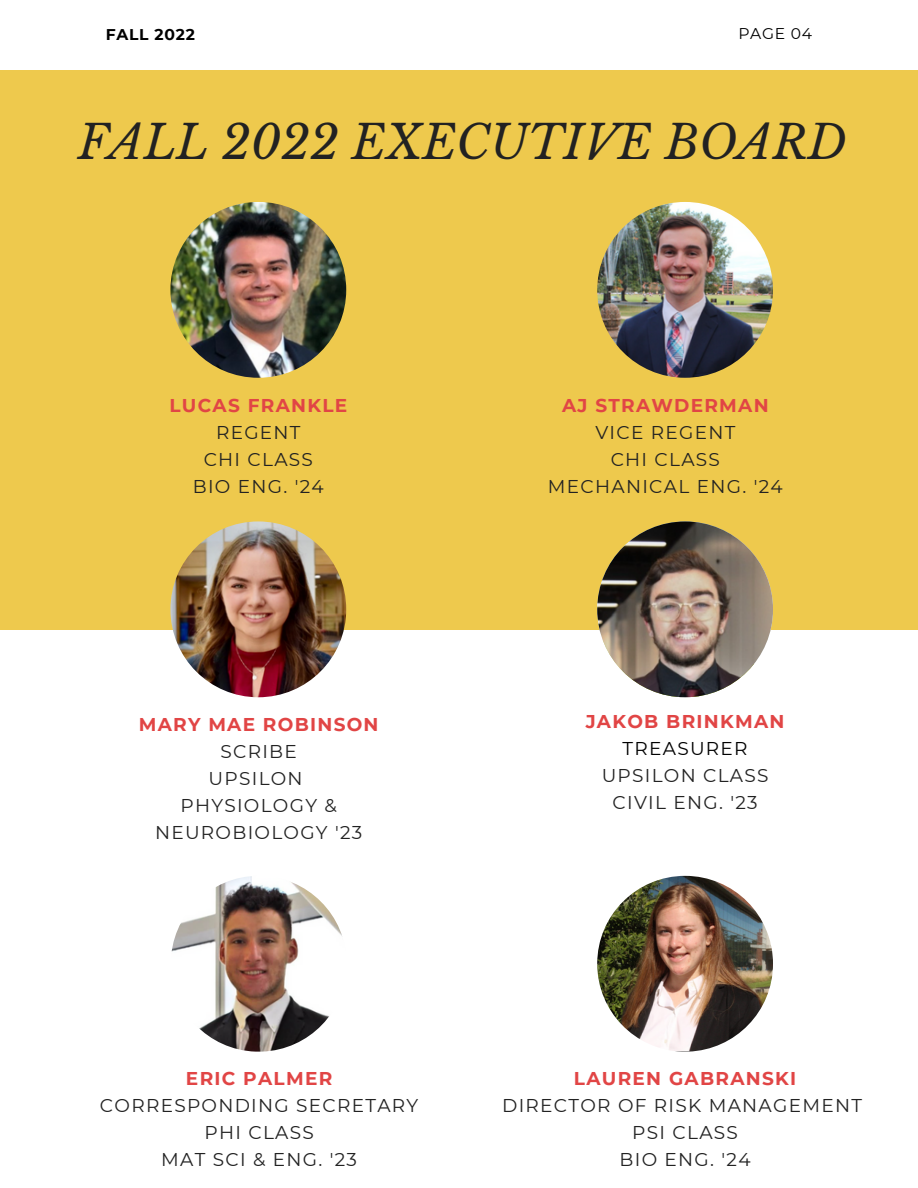
<style>
.page{position:relative;width:918px;height:1188px;background:#fff}
.page>*{position:absolute;margin:0;border:0;box-sizing:border-box;transform-origin:0 0}
.t1{font:italic 46.35px "Libre Baskerville";color:#222}
.t2{font:18.45px/27px "Montserrat";letter-spacing:.07em;color:#222;text-align:center}
.t3{font:700 18.45px "Montserrat";letter-spacing:.07em;color:#e14545}
.t4{font:18.45px "Montserrat";letter-spacing:.07em;color:#000}
.t5{font:700 15.6px "Montserrat";letter-spacing:.05em;color:#000}
.t6{font:15.6px "Montserrat";letter-spacing:.05em;color:#000}
</style>
<div class="page">
<div style="left:0;top:70px;width:918px;height:560px;background:#eec94d"></div>
<div style="left:0;top:0;width:918px;height:78px;background:#fff"></div>
<img style="left:597px;top:202px;width:176px;height:176px;border-radius:50%">
<img style="left:170px;top:202px;width:176px;height:176px;border-radius:50%">
<img style="left:170px;top:521px;width:176px;height:176px;border-radius:50%">
<img style="left:597px;top:876px;width:176px;height:175px;border-radius:50%">
<img style="left:597px;top:521px;width:176px;height:176px;border-radius:50%">
<img style="left:171px;top:876px;width:176px;height:176px;border-radius:50%">
<p class="t5" style="left:106px;top:25px;width:91px">FALL 2022</p>
<p class="t6" style="left:738px;top:24px;width:75px">PAGE 04</p>
<p class="t1" style="left:78px;top:114px;width:770px">FALL 2022 EXECUTIVE BOARD</p>
<p class="t3" style="left:169px;top:394px;width:179px">LUCAS FRANKLE</p>
<p class="t2" style="left:216px;top:419px;width:86px">REGENT</p>
<p class="t2" style="left:204px;top:446px;width:111px">CHI CLASS</p>
<p class="t2" style="left:193px;top:473px;width:133px">BIO ENG. '24</p>
<p class="t3" style="left:139px;top:713px;width:241px">MARY MAE ROBINSON</p>
<p class="t2" style="left:221px;top:738px;width:78px">SCRIBE</p>
<p class="t2" style="left:209px;top:765px;width:96px">UPSILON</p>
<p class="t2" style="left:155px;top:792px;width:209px">PHYSIOLOGY &amp;<br>NEUROBIOLOGY '23</p>
<p class="t3" style="left:562px;top:394px;width:208px">AJ STRAWDERMAN</p>
<p class="t2" style="left:595px;top:419px;width:142px">VICE REGENT</p>
<p class="t2" style="left:611px;top:446px;width:111px">CHI CLASS</p>
<p class="t2" style="left:548px;top:473px;width:236px">MECHANICAL ENG. '24</p>
<p class="t3" style="left:586px;top:710px;width:200px">JAKOB BRINKMAN</p>
<p class="t4" style="left:623px;top:737px;width:126px">TREASURER</p>
<p class="t2" style="left:602px;top:761px;width:168px">UPSILON CLASS<br>CIVIL ENG. '23</p>
<p class="t3" style="left:186px;top:1067px;width:148px">ERIC PALMER</p>
<p class="t2" style="left:100px;top:1092px;width:320px">CORRESPONDING SECRETARY<br>PHI CLASS</p>
<p class="t2" style="left:161px;top:1146px;width:197px">MAT SCI &amp; ENG. '23</p>
<p class="t3" style="left:574px;top:1067px;width:224px">LAUREN GABRANSKI</p>
<p class="t2" style="left:502px;top:1092px;width:361px">DIRECTOR OF RISK MANAGEMENT</p>
<p class="t2" style="left:632px;top:1119px;width:107px">PSI CLASS</p>
<p class="t2" style="left:620px;top:1146px;width:133px">BIO ENG. '24</p>
</div>
